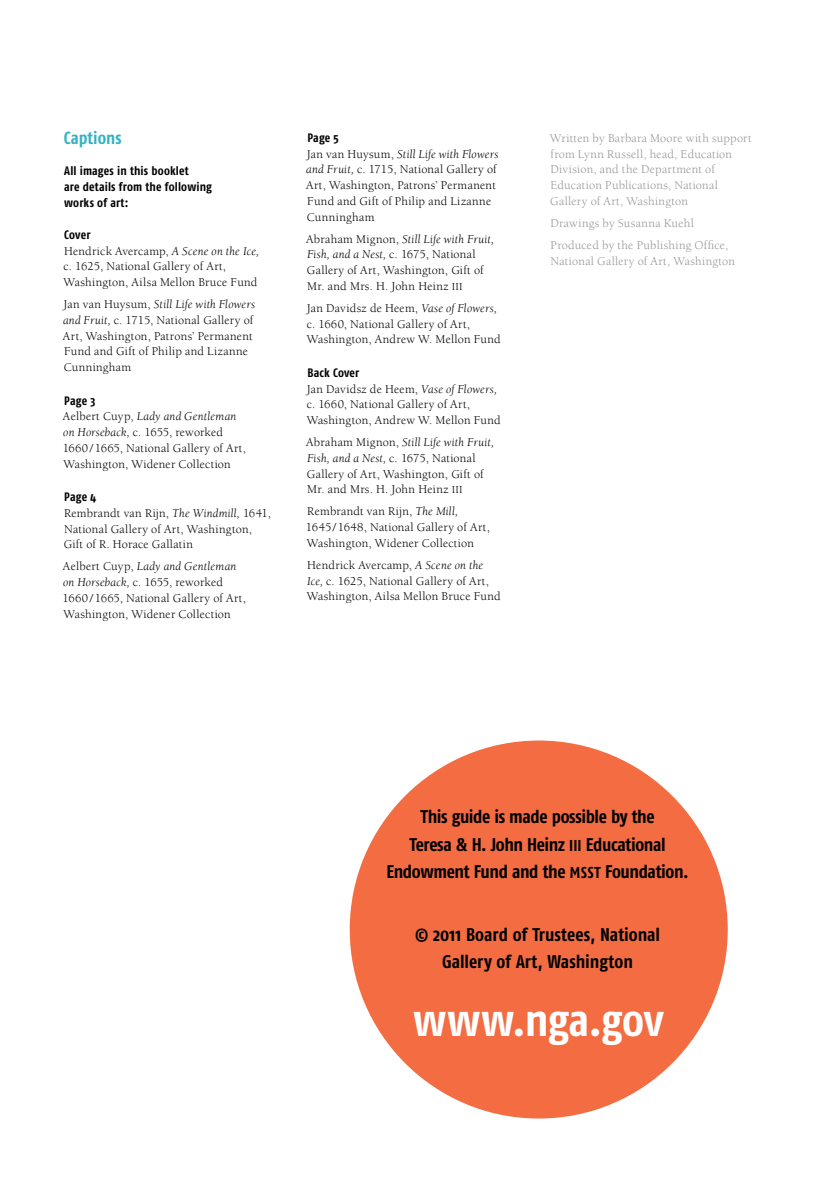
<style>
.page{position:relative;width:819px;height:1197px;background:#fff}
.page>*{position:absolute;margin:0;border:0;box-sizing:border-box;transform-origin:0 0}
.t1{font:700 45.5px "Fago Co";color:#fff}
.t2{font:700 18.38px/27.7px "Fago Co";letter-spacing:-.02em;color:#000;text-align:center}
.t3{font:700 18.38px/27.7px "Fago Co";color:#000;text-align:center}
.t4{font:700 17.5px "Fago Co";letter-spacing:.005em;color:#34b2c1}
.t5{font:12.25px/15.8px "Berkeley";letter-spacing:.02em;color:#000}
.t6{font:12.25px/15.8px "Berkeley";letter-spacing:.02em;color:#939598}
.t7{font:700 12.25px/15.8px "Fago Co";letter-spacing:.015em;color:#000}
.s1{font-style:italic}
.s2{font-size:11.03px}
.s3{font-size:15.75px}
.s4{font-family:"Fago Co Bold Caps";font-weight:400;font-size:15.75px}
</style>
<div class="page">
<div style="left:350px;top:741px;width:378px;height:378px;background:#f36c42;border-radius:50%"></div>
<h3 class="t4" style="left:64px;top:128px;width:59px">Captions</h3>
<p class="t7" style="left:64px;top:163px;width:149px">All images in this booklet<br>are details from the following works of art:</p>
<p class="t7" style="left:64px;top:227px;width:28px">Cover</p>
<p class="t5" style="left:63px;top:243px;width:197px">Hendrick Avercamp, <span class="s1">A Scene on the Ice, </span>c. 1625, National Gallery of Art,<br>Washington, Ailsa Mellon Bruce Fund</p>
<p class="t5" style="left:63px;top:297px;width:194px">Jan van Huysum, <span class="s1">Still Life with Flowers and Fruit,</span> c. 1715, National Gallery of<br>Art, Washington, Patrons’ Permanent<br>Fund and Gift of Philip and Lizanne<br>Cunningham</p>
<p class="t7" style="left:64px;top:392px;width:33px">Page 3</p>
<p class="t5" style="left:63px;top:409px;width:185px">Aelbert Cuyp, <span class="s1">Lady and Gentleman on Horseback,</span> c. 1655, reworked 1660/1665, National Gallery of Art, Washington, Widener Collection</p>
<p class="t7" style="left:64px;top:489px;width:33px">Page 4</p>
<p class="t5" style="left:64px;top:505px;width:209px">Rembrandt van Rijn, <span class="s1">The Windmill,</span> 1641,<br>National Gallery of Art, Washington,<br>Gift of R. Horace Gallatin</p>
<p class="t5" style="left:63px;top:559px;width:185px">Aelbert Cuyp, <span class="s1">Lady and Gentleman on Horseback,</span> c. 1655, reworked 1660/1665, National Gallery of Art, Washington, Widener Collection</p>
<p class="t7" style="left:308px;top:130px;width:33px">Page 5</p>
<p class="t5" style="left:306px;top:146px;width:194px">Jan van Huysum, <span class="s1">Still Life with Flowers and Fruit,</span> c. 1715, National Gallery of<br>Art, Washington, Patrons’ Permanent<br>Fund and Gift of Philip and Lizanne<br>Cunningham</p>
<p class="t5" style="left:306px;top:231px;width:190px">Abraham Mignon, <span class="s1">Still Life with Fruit, Fish, and a Nest,</span> c. 1675, National Gallery of Art, Washington, Gift of Mr. and Mrs. H. John Heinz <span class="s2">iii</span></p>
<p class="t5" style="left:307px;top:300px;width:196px">Jan Davidsz de Heem, <span class="s1">Vase of Flowers, </span>c. 1660, National Gallery of Art,<br>Washington, Andrew W. Mellon Fund</p>
<p class="t7" style="left:308px;top:364px;width:53px">Back Cover</p>
<p class="t5" style="left:307px;top:381px;width:196px">Jan Davidsz de Heem, <span class="s1">Vase of Flowers, </span>c. 1660, National Gallery of Art,<br>Washington, Andrew W. Mellon Fund</p>
<p class="t5" style="left:306px;top:435px;width:190px">Abraham Mignon, <span class="s1">Still Life with Fruit, Fish, and a Nest,</span> c. 1675, National Gallery of Art, Washington, Gift of Mr. and Mrs. H. John Heinz <span class="s2">iii</span></p>
<p class="t5" style="left:306px;top:504px;width:185px">Rembrandt van Rijn, <span class="s1">The Mill,<br></span>1645/1648, National Gallery of Art,<br>Washington, Widener Collection</p>
<p class="t5" style="left:307px;top:557px;width:196px">Hendrick Avercamp, <span class="s1">A Scene on the<br>Ice,</span> c. 1625, National Gallery of Art,<br>Washington, Ailsa Mellon Bruce Fund</p>
<p class="t6" style="left:550px;top:130px;width:203px">Written by Barbara Moore with support from Lynn Russell, head, Education Division, and the Department of Education Publications, National Gallery of Art, Washington</p>
<p class="t6" style="left:551px;top:212px;width:179px;line-height:22.1px">Drawings by Susanna Kuehl<br>Produced by the Publishing Office,</p>
<p class="t6" style="left:551px;top:253px;width:186px">National Gallery of Art, Washington</p>
<h2 class="t2" style="left:387px;top:803px;width:304px">This guide is made possible by the<br>Teresa &amp; H. John Heinz <span class="s3">III</span> Educational<br>Endowment Fund and the <span class="s4">MSST</span> Foundation.</h2>
<h2 class="t3" style="left:415px;top:920px;width:246px">© 2011 Board of Trustees, National<br>Gallery of Art, Washington</h2>
<h1 class="t1" style="left:413px;top:994px;width:252px">www.nga.gov</h1>
</div>
